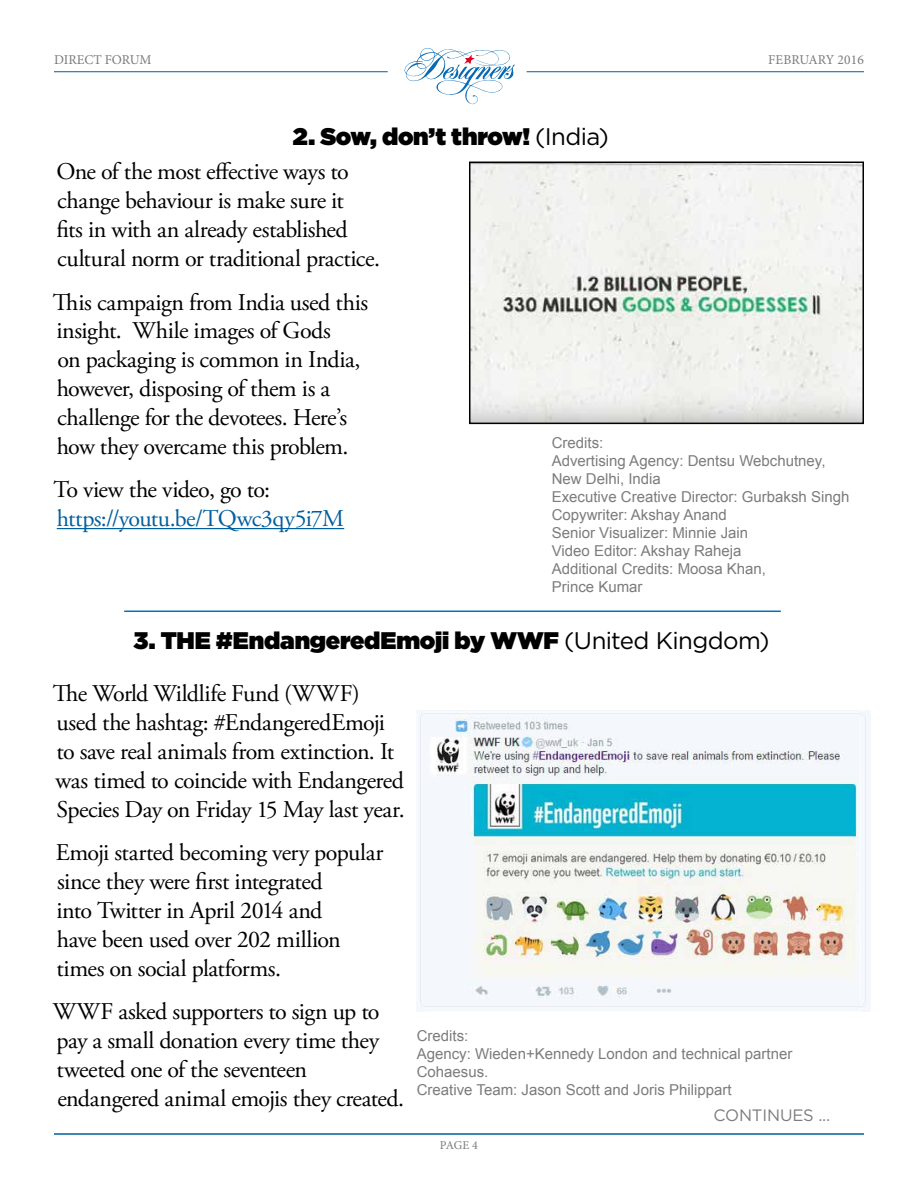
<style>
.page{position:relative;width:918px;height:1188px;background:#fff}
.page>*{position:absolute;margin:0;border:0;box-sizing:border-box;transform-origin:0 0}
.t1{font:24px/28.8px "Adobe Garamond Pro";letter-spacing:-.02em;color:#000}
.t2{font:900 24px "Gotham";letter-spacing:-.01em;color:#000}
.t3{font:24px "Adobe Garamond Pro";letter-spacing:-.02em;color:#005f9f}
.t4{font:16.5px "Gotham";letter-spacing:-.01em;color:#7d7b7b}
.t5{font:15px/18px "Arial";color:#7d7b7b}
.t6{font:13.5px "Minion Pro";color:#7d7b7b}
.t7{font:12px "Minion Pro";color:#7d7b7b}
.s1{font-weight:400}
</style>
<div class="page">
<hr style="left:57px;top:528px;width:287px;height:1px;background:#005f9f">
<hr style="left:54px;top:1134px;width:810px;height:1px;background:#005f9f">
<hr style="left:54px;top:71px;width:334px;height:1px;background:#005f9f">
<hr style="left:527px;top:71px;width:337px;height:1px;background:#005f9f">
<svg style="left:404px;top:48px;width:111px;height:56px"></svg>
<img style="left:417px;top:711px;width:454px;height:301px">
<img style="left:472px;top:165px;width:389px;height:256px">
<div style="left:469px;top:162px;width:395px;height:262px;border:2px solid #000"></div>
<hr style="left:124px;top:611px;width:657px;height:1px;background:#0071ba">
<p class="t6" style="left:54px;top:50px;width:99px">DIRECT FORUM</p>
<p class="t6" style="left:768px;top:50px;width:97px">FEBRUARY 2016</p>
<p class="t2" style="left:293px;top:123px;width:317px">2. Sow, don’t throw! <span class="s1">(India)</span></p>
<p class="t1" style="left:57px;top:158px;width:325px">One of the most effective ways to change behaviour is make sure it<br>fits in with an already established cultural norm or traditional practice.</p>
<p class="t1" style="left:53px;top:288px;width:317px">This campaign from India used this insight. While images of Gods<br>on packaging is common in India, however, disposing of them is a challenge for the devotees. Here’s how they overcame this problem.</p>
<p class="t1" style="left:54px;top:476px;width:218px">To view the video, go to:</p>
<p class="t3" style="left:57px;top:504px;width:289px">https://youtu.be/TQwc3qy5i7M</p>
<p class="t5" style="left:552px;top:434px;width:299px">Credits:<br>Advertising Agency: Dentsu Webchutney,<br>New Delhi, India<br>Executive Creative Director: Gurbaksh Singh<br>Copywriter: Akshay Anand<br>Senior Visualizer: Minnie Jain<br>Video Editor: Akshay Raheja<br>Additional Credits: Moosa Khan,<br>Prince Kumar</p>
<p class="t2" style="left:134px;top:627px;width:637px">3. THE #EndangeredEmoji by WWF <span class="s1">(United Kingdom)</span></p>
<p class="t1" style="left:53px;top:680px;width:353px">The World Wildlife Fund (WWF) used the hashtag: #EndangeredEmoji to save real animals from extinction. It was timed to coincide with Endangered Species Day on Friday 15 May last year.</p>
<p class="t1" style="left:56px;top:839px;width:329px">Emoji started becoming very popular since they were first integrated<br>into Twitter in April 2014 and<br>have been used over 202 million times on social platforms.</p>
<p class="t1" style="left:53px;top:998px;width:353px">WWF asked supporters to sign up to pay a small donation every time they tweeted one of the seventeen endangered animal emojis they created.</p>
<p class="t5" style="left:417px;top:1027px;width:377px">Credits:<br>Agency: Wieden+Kennedy London and technical partner<br>Cohaesus.<br>Creative Team: Jason Scott and Joris Philippart</p>
<p class="t7" style="left:440px;top:1137px;width:40px">PAGE 4</p>
<p class="t4" style="left:714px;top:1106px;width:118px">CONTINUES ...</p>
</div>
